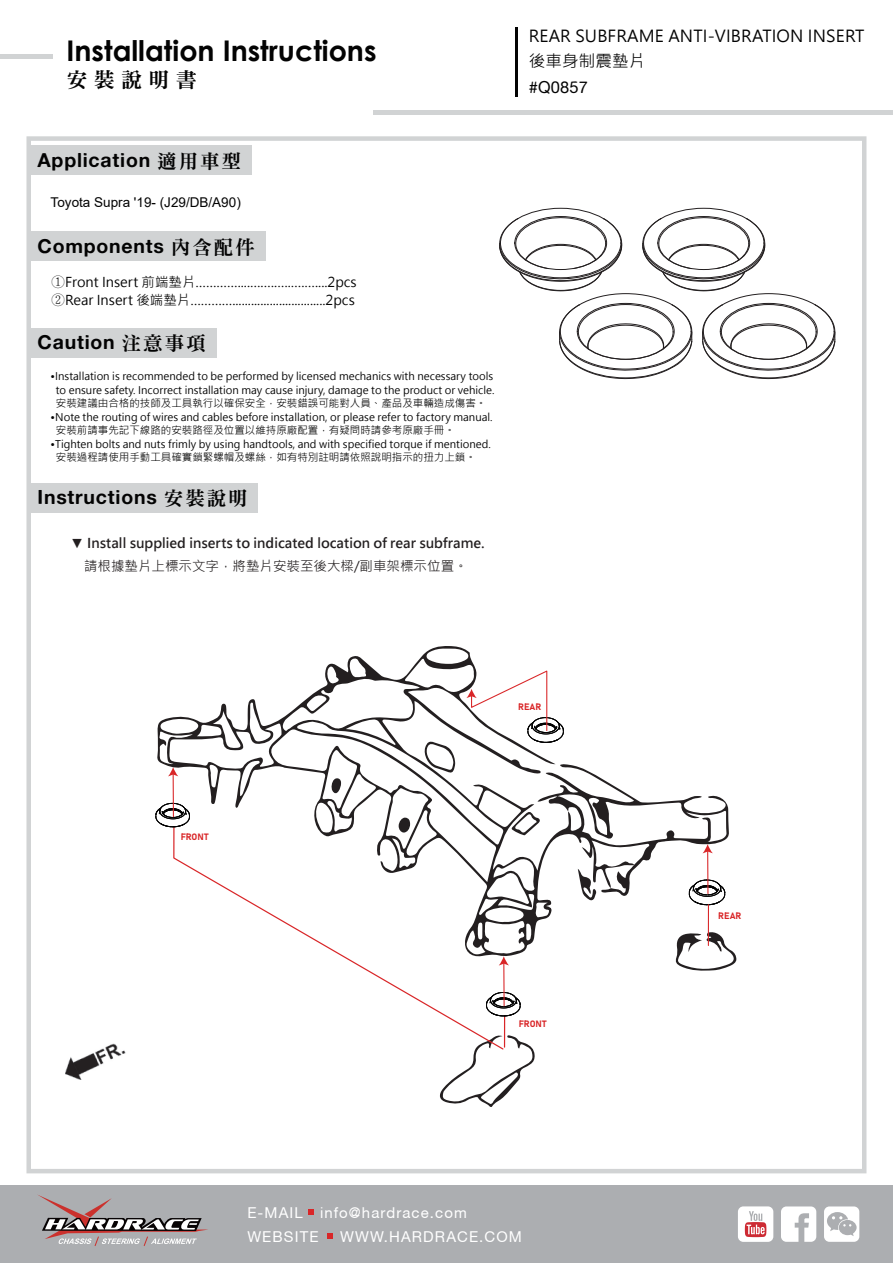
<style>
.page{position:relative;width:893px;height:1263px;background:#fff}
.page>*{position:absolute;margin:0;border:0;box-sizing:border-box;transform-origin:0 0}
.t1{font:700 28.5px "Century Gothic";color:#030303}
.t2{font:21px "DFN Ming W9 WIN BF";letter-spacing:.3em;color:#030303}
.t3{font:19.5px "Alte Haas Grotesk Bold";letter-spacing:.04em;color:#030303}
.t4{font:16.5px/25.5px "Microsoft Jheng Hei";letter-spacing:.01em;color:#030303}
.t5{font:16.5px "Alte Haas Grotesk";letter-spacing:.01em;color:#030303}
.t6{font:15px/24px "Helvetica Neue CE";letter-spacing:.075em;color:#fff}
.t7{font:13.5px/18px "Microsoft Jheng Hei";color:#030303}
.t8{font:700 13.5px/22.5px "Microsoft Jheng Hei";color:#231f20;text-align:center}
.t9{font:13.5px "Arial";color:#030303}
.t10{font:10.5px/13.5px "Microsoft Jheng Hei";color:#030303}
.t11{font:9.15px "Bahnschrift";color:#d92628}
.s1{font-family:"DFN Ming W9 WIN BF"}
.s2{font-family:"Adobe Ming Std";font-weight:300}
.s3{font-weight:400}
</style>
<div class="page">
<svg style="left:157px;top:646px;width:572px;height:310px"></svg>
<svg style="left:440px;top:1035px;width:95px;height:72px"></svg>
<svg style="left:675px;top:931px;width:61px;height:40px"></svg>
<svg style="left:578px;top:869px;width:18px;height:32px"></svg>
<svg style="left:423px;top:740px;width:32px;height:33px"></svg>
<svg style="left:512px;top:811px;width:28px;height:25px"></svg>
<svg style="left:399px;top:817px;width:11px;height:8px"></svg>
<svg style="left:331px;top:778px;width:10px;height:16px"></svg>
<svg style="left:689px;top:879px;width:37px;height:26px"></svg>
<svg style="left:466px;top:669px;width:98px;height:74px"></svg>
<hr style="left:708px;top:905px;width:1px;height:40px;background:#d92628">
<hr style="left:707px;top:851px;width:1px;height:43px;background:#d92628">
<svg style="left:702px;top:844px;width:11px;height:9px"></svg>
<svg style="left:505px;top:992px;width:16px;height:24px"></svg>
<svg style="left:505px;top:959px;width:4px;height:6px"></svg>
<svg style="left:173px;top:825px;width:332px;height:226px"></svg>
<svg style="left:155px;top:803px;width:35px;height:24px"></svg>
<hr style="left:173px;top:774px;width:1px;height:43px;background:#d92628">
<svg style="left:168px;top:767px;width:10px;height:9px"></svg>
<div style="left:30px;top:328px;width:186px;height:30px;background:#d1d3d4"></div>
<div style="left:30px;top:231px;width:236px;height:30px;background:#d1d3d4"></div>
<div style="left:0;top:54px;width:52px;height:5px;background:#d1d3d4"></div>
<hr style="left:515px;top:27px;width:3px;height:69px;background:#030303">
<div style="left:26px;top:136px;width:840px;height:1037px;border:4px solid #d1d3d4"></div>
<div style="left:0;top:1185px;width:893px;height:78px;background:#acaeb1"></div>
<svg style="left:781px;top:1206px;width:35px;height:36px"></svg>
<svg style="left:824px;top:1206px;width:35px;height:36px"></svg>
<svg style="left:738px;top:1206px;width:35px;height:36px"></svg>
<svg style="left:308px;top:1209px;width:6px;height:6px"></svg>
<svg style="left:327px;top:1233px;width:6px;height:6px"></svg>
<div style="left:31px;top:145px;width:221px;height:30px;background:#d1d3d4"></div>
<svg style="left:38px;top:1195px;width:170px;height:51px"></svg>
<div style="left:374px;top:110px;width:519px;height:5px;background:#d1d3d4"></div>
<div style="left:30px;top:483px;width:228px;height:30px;background:#d1d3d4"></div>
<svg style="left:499px;top:216px;width:124px;height:76px"></svg>
<svg style="left:642px;top:216px;width:124px;height:76px"></svg>
<svg style="left:559px;top:304px;width:277px;height:75px"></svg>
<img style="left:65px;top:1043px;width:61px;height:37px">
<h1 class="t1" style="left:66px;top:29px;width:312px">Installation Instructions</h1>
<h3 class="t4" style="left:529px;top:23px;width:337px">REAR SUBFRAME ANTI-VIBRATION INSERT後車身制震墊片</h3>
<h3 class="t5" style="left:529px;top:77px;width:61px">#Q0857</h3>
<h2 class="t2" style="left:66px;top:70px;width:132px">安裝說明書</h2>
<h3 class="t3" style="left:38px;top:148px;width:205px">Application <span class="s1">適用車型</span></h3>
<p class="t9" style="left:51px;top:193px;width:192px">Toyota Supra '19- (J29/DB/A90)</p>
<h3 class="t3" style="left:38px;top:234px;width:219px">Components <span class="s1">內含配件</span></h3>
<p class="t7" style="left:52px;top:273px;width:307px"><span class="s2">①</span>Front Insert 前端墊片…………....….….….….…....2pcs<br><span class="s2">②</span>Rear Insert 後端墊片…………..............................2pcs</p>
<h3 class="t3" style="left:38px;top:330px;width:170px">Caution <span class="s1">注意事項</span></h3>
<p class="t10" style="left:51px;top:370px;width:445px;text-align:center">•Installation is recommended to be performed by licensed mechanics with necessary tools to ensure safety. Incorrect installation may cause injury, damage to the product or vehicle.安裝建議由合格的技師及工具執行以確保安全，安裝錯誤可能對人員、產品及車輛造成傷害。</p>
<p class="t10" style="left:56px;top:410px;width:438px;text-indent:-5px">•Note the routing of wires and cables before installation, or please refer to factory manual.安裝前請事先記下線路的安裝路徑及位置以維持原廠配置，有疑問時請參考原廠手冊。</p>
<p class="t10" style="left:56px;top:437px;width:436px;text-indent:-5px">•Tighten bolts and nuts frimly by using handtools, and with specified torque if mentioned.安裝過程請使用手動工具確實鎖緊螺帽及螺絲，如有特別註明請依照說明指示的扭力上鎖。</p>
<h3 class="t3" style="left:38px;top:485px;width:212px">Instructions <span class="s1">安裝說明</span></h3>
<p class="t8" style="left:70px;top:532px;width:416px"><span class="s3">▼</span> Install supplied inserts to indicated location of rear subframe.<span class="s3">請根據墊片上標示文字，將墊片安裝至後大樑/副車架標示位置。</span></p>
<p class="t11" style="left:181px;top:830px;width:29px">FRONT</p>
<p class="t11" style="left:518px;top:700px;width:25px">REAR</p>
<p class="t11" style="left:519px;top:1017px;width:29px">FRONT</p>
<h3 class="t6" style="left:247px;top:1200px;width:221px">E-MAIL info@hardrace.com<br>WEBSITE</h3>
<h3 class="t6" style="left:340px;top:1224px;width:183px">WWW.HARDRACE.COM</h3>
<p class="t11" style="left:718px;top:909px;width:25px">REAR</p>
</div>
